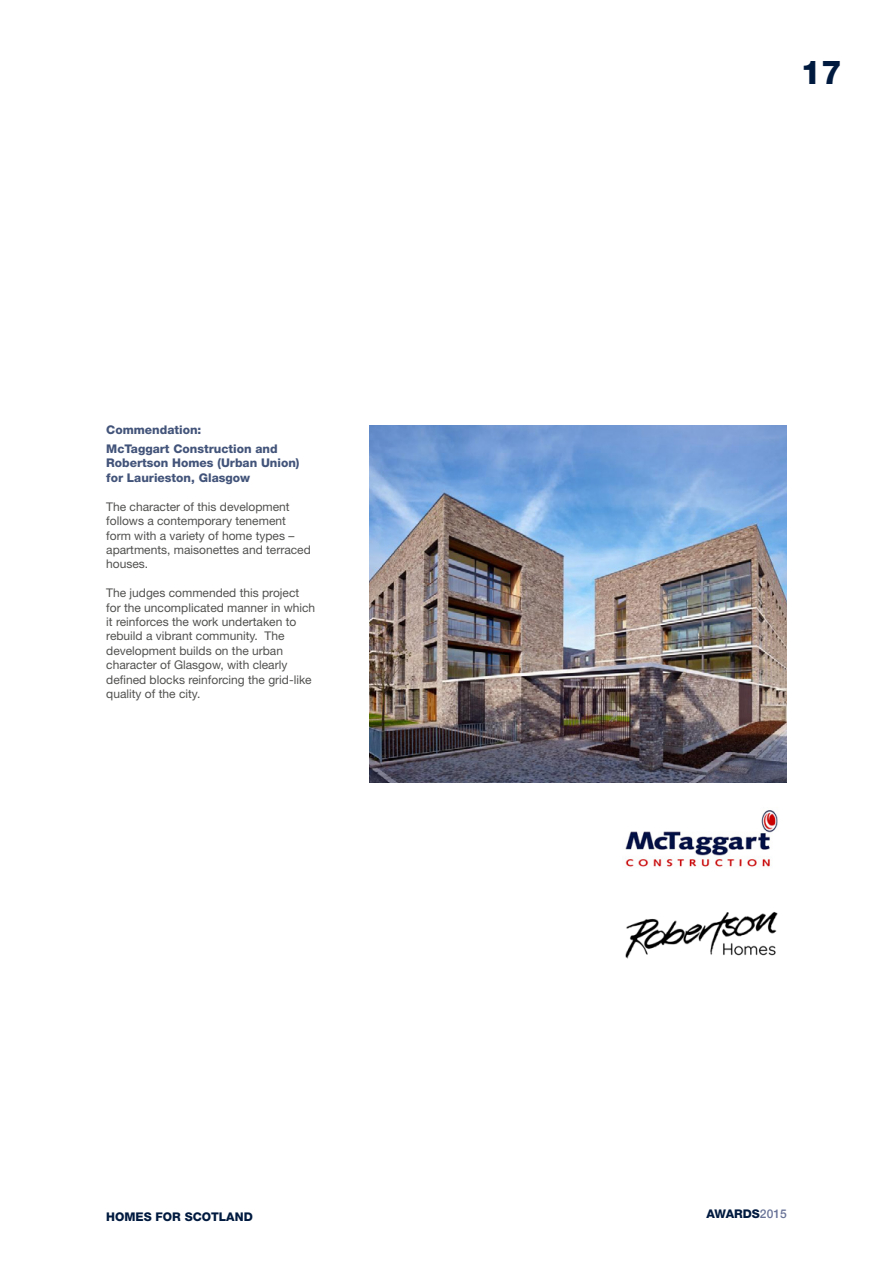
<style>
.page{position:relative;width:893px;height:1263px;background:#fff}
.page>*{position:absolute;margin:0;border:0;box-sizing:border-box;transform-origin:0 0}
.t1{font:800 33px "Helvetica Neue";color:#001a3f}
.t2{font:12px/14.4px "Helvetica Neue";color:#515150}
.t3{font:800 12px/18.6px "Helvetica Neue";color:#43547a}
.t4{font:800 12px "Helvetica Neue";color:#001a3f}
.s1{font-weight:500;color:#687397}
</style>
<div class="page">
<img style="left:369px;top:425px;width:418px;height:358px">
<img style="left:625px;top:810px;width:153px;height:57px">
<img style="left:625px;top:912px;width:153px;height:47px">
<p class="t3" style="left:106px;top:421px;width:173px">Commendation:<br>McTaggart Construction and</p>
<p class="t3" style="left:106px;top:456px;width:195px;line-height:14.4px">Robertson Homes (Urban Union) for Laurieston, Glasgow</p>
<p class="t2" style="left:106px;top:499px;width:206px">The character of this development follows a contemporary tenement form with a variety of home types – apartments, maisonettes and terraced houses.</p>
<p class="t2" style="left:106px;top:585px;width:210px">The judges commended this project for the uncomplicated manner in which it reinforces the work undertaken to rebuild a vibrant community. The development builds on the urban character of Glasgow, with clearly defined blocks reinforcing the grid-like quality of the city.</p>
<h1 class="t1" style="left:800px;top:52px;width:43px">17</h1>
<p class="t4" style="left:106px;top:1210px;width:148px">HOMES FOR SCOTLAND</p>
<p class="t4" style="left:706px;top:1206px;width:82px">AWARDS<span class="s1">2015</span></p>
</div>
